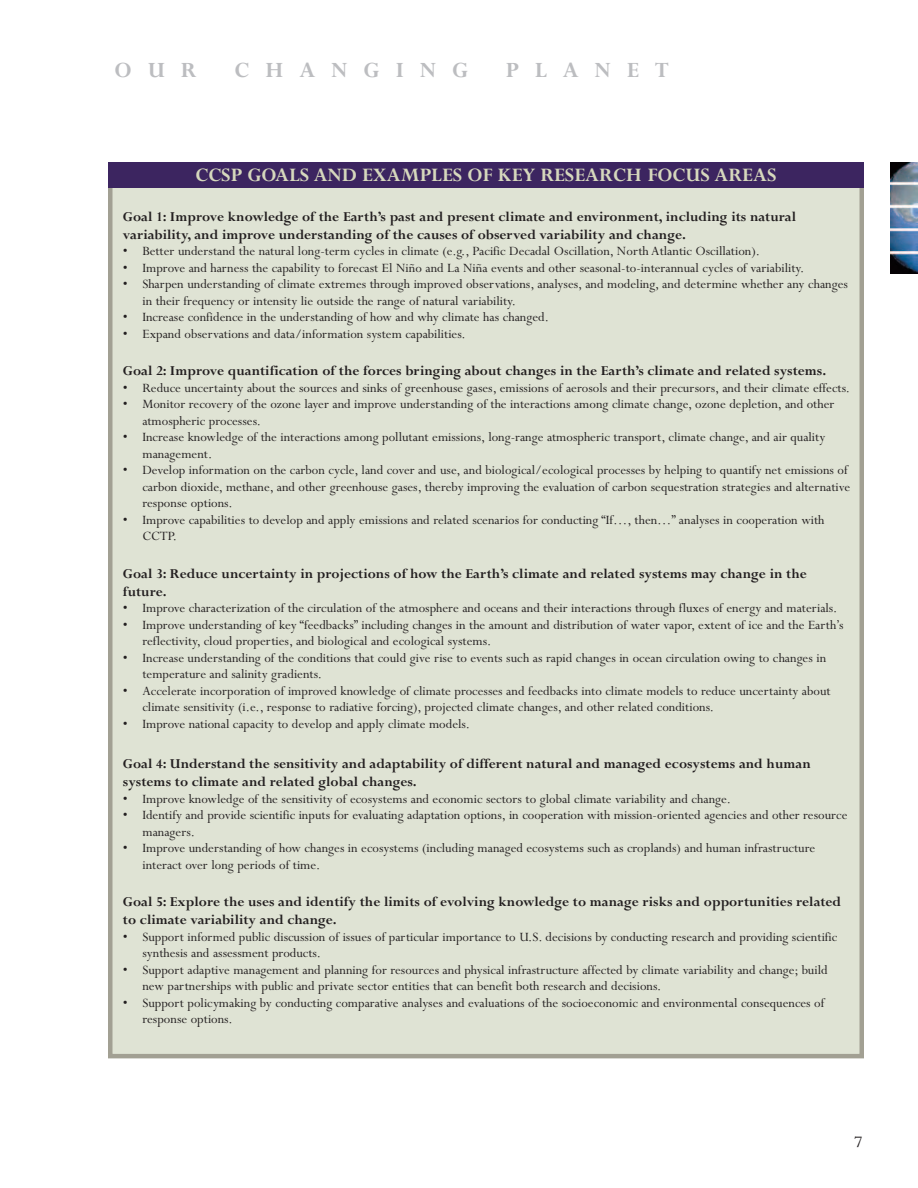
<style>
.page{position:relative;width:918px;height:1188px;background:#fff}
.page>*{position:absolute;margin:0;border:0;box-sizing:border-box;transform-origin:0 0}
.t1{font:24px "Perpetua Bold Os F";letter-spacing:.665em;color:#bcbdc0}
.t2{font:700 21px "Perpetua";color:#d6d8bd}
.t3{font:18px "Perpetua";color:#231f20}
.t4{font:700 15px/18px "Perpetua";color:#231f20}
.t5{font:14.25px/16.5px "Perpetua";color:#231f20}
</style>
<div class="page">
<img style="left:891px;top:162px;width:27px;height:112px">
<div style="left:110px;top:170px;width:752px;height:886px;background:#dfe3d4"></div>
<div style="left:108px;top:162px;width:756px;height:26px;background:#3c2560"></div>
<h1 class="t1" style="left:115px;top:62px;width:84px">OUR</h1>
<h1 class="t1" style="left:234px;top:62px;width:235px">CHANGING</h1>
<h1 class="t1" style="left:506px;top:62px;width:164px">PLANET</h1>
<h2 class="t2" style="left:195px;top:167px;width:583px">CCSP GOALS AND EXAMPLES OF KEY RESEARCH FOCUS AREAS</h2>
<p class="t4" style="left:123px;top:209px;width:675px">Goal 1: Improve knowledge of the Earth’s past and present climate and environment, including its natural variability, and improve understanding of the causes of observed variability and change.</p>
<p class="t5" style="left:123px;top:244px;width:639px">• Better understand the natural long-term cycles in climate (e.g., Pacific Decadal Oscillation, North Atlantic Oscillation).</p>
<p class="t5" style="left:123px;top:261px;width:683px">• Improve and harness the capability to forecast El Niño and La Niña events and other seasonal-to-interannual cycles of variability.</p>
<p class="t5" style="left:142px;top:277px;width:707px;text-indent:-19px">• Sharpen understanding of climate extremes through improved observations, analyses, and modeling, and determine whether any changes in their frequency or intensity lie outside the range of natural variability.</p>
<p class="t5" style="left:123px;top:310px;width:427px">• Increase confidence in the understanding of how and why climate has changed.</p>
<p class="t5" style="left:123px;top:327px;width:344px">• Expand observations and data/information system capabilities.</p>
<p class="t4" style="left:123px;top:364px;width:705px">Goal 2: Improve quantification of the forces bringing about changes in the Earth’s climate and related systems.</p>
<p class="t5" style="left:123px;top:381px;width:729px">• Reduce uncertainty about the sources and sinks of greenhouse gases, emissions of aerosols and their precursors, and their climate effects.</p>
<p class="t5" style="left:142px;top:397px;width:693px;text-indent:-19px">• Monitor recovery of the ozone layer and improve understanding of the interactions among climate change, ozone depletion, and other atmospheric processes.</p>
<p class="t5" style="left:142px;top:430px;width:684px;text-indent:-19px">• Increase knowledge of the interactions among pollutant emissions, long-range atmospheric transport, climate change, and air quality management.</p>
<p class="t5" style="left:142px;top:463px;width:709px;text-indent:-19px">• Develop information on the carbon cycle, land cover and use, and biological/ecological processes by helping to quantify net emissions of carbon dioxide, methane, and other greenhouse gases, thereby improving the evaluation of carbon sequestration strategies and alternative response options.</p>
<p class="t5" style="left:142px;top:513px;width:684px;text-indent:-19px">• Improve capabilities to develop and apply emissions and related scenarios for conducting “If…, then…” analyses in cooperation with<br>CCTP.</p>
<p class="t4" style="left:123px;top:566px;width:685px">Goal 3: Reduce uncertainty in projections of how the Earth’s climate and related systems may change in the future.</p>
<p class="t5" style="left:123px;top:601px;width:716px">• Improve characterization of the circulation of the atmosphere and oceans and their interactions through fluxes of energy and materials.</p>
<p class="t5" style="left:142px;top:618px;width:703px;text-indent:-19px">• Improve understanding of key “feedbacks” including changes in the amount and distribution of water vapor, extent of ice and the Earth’s reflectivity, cloud properties, and biological and ecological systems.</p>
<p class="t5" style="left:142px;top:651px;width:685px;text-indent:-19px">• Increase understanding of the conditions that could give rise to events such as rapid changes in ocean circulation owing to changes in temperature and salinity gradients.</p>
<p class="t5" style="left:142px;top:684px;width:690px;text-indent:-19px">• Accelerate incorporation of improved knowledge of climate processes and feedbacks into climate models to reduce uncertainty about climate sensitivity (i.e., response to radiative forcing), projected climate changes, and other related conditions.</p>
<p class="t5" style="left:123px;top:717px;width:348px">• Improve national capacity to develop and apply climate models.</p>
<p class="t4" style="left:123px;top:757px;width:689px">Goal 4: Understand the sensitivity and adaptability of different natural and managed ecosystems and human systems to climate and related global changes.</p>
<p class="t5" style="left:123px;top:792px;width:609px">• Improve knowledge of the sensitivity of ecosystems and economic sectors to global climate variability and change.</p>
<p class="t5" style="left:142px;top:808px;width:707px;text-indent:-19px">• Identify and provide scientific inputs for evaluating adaptation options, in cooperation with mission-oriented agencies and other resource managers.</p>
<p class="t5" style="left:142px;top:841px;width:674px;text-indent:-19px">• Improve understanding of how changes in ecosystems (including managed ecosystems such as croplands) and human infrastructure interact over long periods of time.</p>
<p class="t4" style="left:123px;top:895px;width:720px">Goal 5: Explore the uses and identify the limits of evolving knowledge to manage risks and opportunities related to climate variability and change.</p>
<p class="t5" style="left:142px;top:930px;width:696px;text-indent:-19px">• Support informed public discussion of issues of particular importance to U.S. decisions by conducting research and providing scientific synthesis and assessment products.</p>
<p class="t5" style="left:142px;top:963px;width:687px;text-indent:-19px">• Support adaptive management and planning for resources and physical infrastructure affected by climate variability and change; build new partnerships with public and private sector entities that can benefit both research and decisions.</p>
<p class="t5" style="left:142px;top:996px;width:684px;text-indent:-19px">• Support policymaking by conducting comparative analyses and evaluations of the socioeconomic and environmental consequences of response options.</p>
<p class="t3" style="left:854px;top:1135px;width:10px">7</p>
</div>
